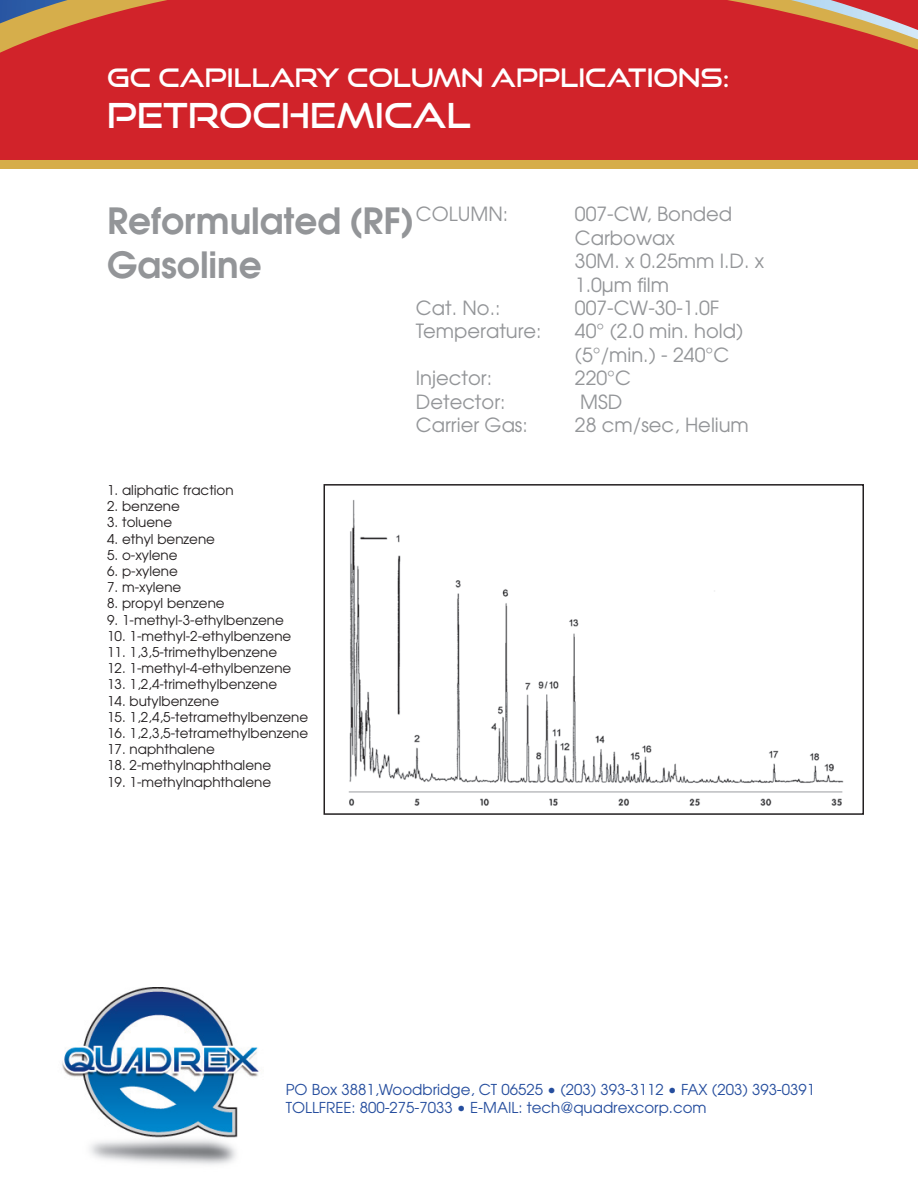
<style>
.page{position:relative;width:918px;height:1188px;background:#fff}
.page>*{position:absolute;margin:0;border:0;box-sizing:border-box;transform-origin:0 0}
.t1{font:600 36px/43.2px "Avant Garde";color:#939598}
.t2{font:34.5px "Good Times Rg";color:#fff}
.t3{font:25.5px "Good Times Rg";color:#fff}
.t4{font:19.5px/23.4px "Avant Garde";color:#939598}
.t5{font:15px/18px "Avant Garde";color:#264e9e}
.t6{font:13.5px "Avant Garde";color:#231f20}
</style>
<div class="page">
<div style="left:0;top:0;width:918px;height:161px;background:#d1232a"></div>
<img style="left:348px;top:500px;width:496px;height:306px">
<div style="left:324px;top:484px;width:540px;height:331px;border:2px solid #231f20"></div>
<img style="left:62px;top:987px;width:198px;height:178px">
<svg style="left:0;top:0;width:918px;height:53px"></svg>
<div style="left:0;top:161px;width:918px;height:8px;background:#d6ad4a"></div>
<h3 class="t3" style="left:107px;top:62px;width:624px">GC CAPILLARY COLUMN APPLICATIONS:</h3>
<h2 class="t2" style="left:107px;top:94px;width:366px">PETROCHEMICAL</h2>
<h1 class="t1" style="left:107px;top:199px;width:309px">Reformulated (RF)<br>Gasoline</h1>
<h3 class="t4" style="left:416px;top:202px;width:94px">COLUMN:</h3>
<h3 class="t4" style="left:575px;top:202px;width:191px">007-CW, Bonded<br>Carbowax<br>30M. x 0.25mm I.D. x<br>1.0μm film</h3>
<h3 class="t4" style="left:416px;top:296px;width:86px">Cat. No.:</h3>
<h3 class="t4" style="left:575px;top:296px;width:146px">007-CW-30-1.0F</h3>
<h3 class="t4" style="left:416px;top:319px;width:127px">Temperature:</h3>
<h3 class="t4" style="left:575px;top:319px;width:170px">40° (2.0 min. hold) (5°/min.) - 240°C</h3>
<h3 class="t4" style="left:416px;top:366px;width:78px">Injector:</h3>
<h3 class="t4" style="left:575px;top:366px;width:58px">220°C</h3>
<h3 class="t4" style="left:416px;top:389px;width:91px">Detector:</h3>
<h3 class="t4" style="left:580px;top:389px;width:44px">MSD</h3>
<h3 class="t4" style="left:416px;top:413px;width:114px">Carrier Gas:</h3>
<h3 class="t4" style="left:575px;top:413px;width:176px">28 cm/sec, Helium</h3>
<p class="t6" style="left:107px;top:482px;width:128px">1. aliphatic fraction</p>
<p class="t6" style="left:107px;top:498px;width:74px">2. benzene</p>
<p class="t6" style="left:107px;top:514px;width:67px">3. toluene</p>
<p class="t6" style="left:107px;top:530px;width:109px">4. ethyl benzene</p>
<p class="t6" style="left:107px;top:547px;width:72px">5. o-xylene</p>
<p class="t6" style="left:107px;top:563px;width:72px">6. p-xylene</p>
<p class="t6" style="left:107px;top:579px;width:76px">7. m-xylene</p>
<p class="t6" style="left:107px;top:595px;width:119px">8. propyl benzene</p>
<p class="t6" style="left:107px;top:611px;width:178px">9. 1-methyl-3-ethylbenzene</p>
<p class="t6" style="left:107px;top:628px;width:186px">10. 1-methyl-2-ethylbenzene</p>
<p class="t6" style="left:107px;top:644px;width:172px">11. 1,3,5-trimethylbenzene</p>
<p class="t6" style="left:107px;top:660px;width:186px">12. 1-methyl-4-ethylbenzene</p>
<p class="t6" style="left:107px;top:676px;width:172px">13. 1,2,4-trimethylbenzene</p>
<p class="t6" style="left:107px;top:692px;width:114px">14. butylbenzene</p>
<p class="t6" style="left:107px;top:709px;width:203px">15. 1,2,4,5-tetramethylbenzene</p>
<p class="t6" style="left:107px;top:725px;width:203px">16. 1,2,3,5-tetramethylbenzene</p>
<p class="t6" style="left:107px;top:741px;width:109px">17. naphthalene</p>
<p class="t6" style="left:107px;top:757px;width:165px">18. 2-methylnaphthalene</p>
<p class="t6" style="left:107px;top:773px;width:165px">19. 1-methylnaphthalene</p>
<p class="t5" style="left:286px;top:1080px;width:531px">PO Box 3881,Woodbridge, CT 06525 • (203) 393-3112 • FAX (203) 393-0391<br>TOLLFREE: 800-275-7033 • E-MAIL: tech@quadrexcorp.com</p>
</div>
